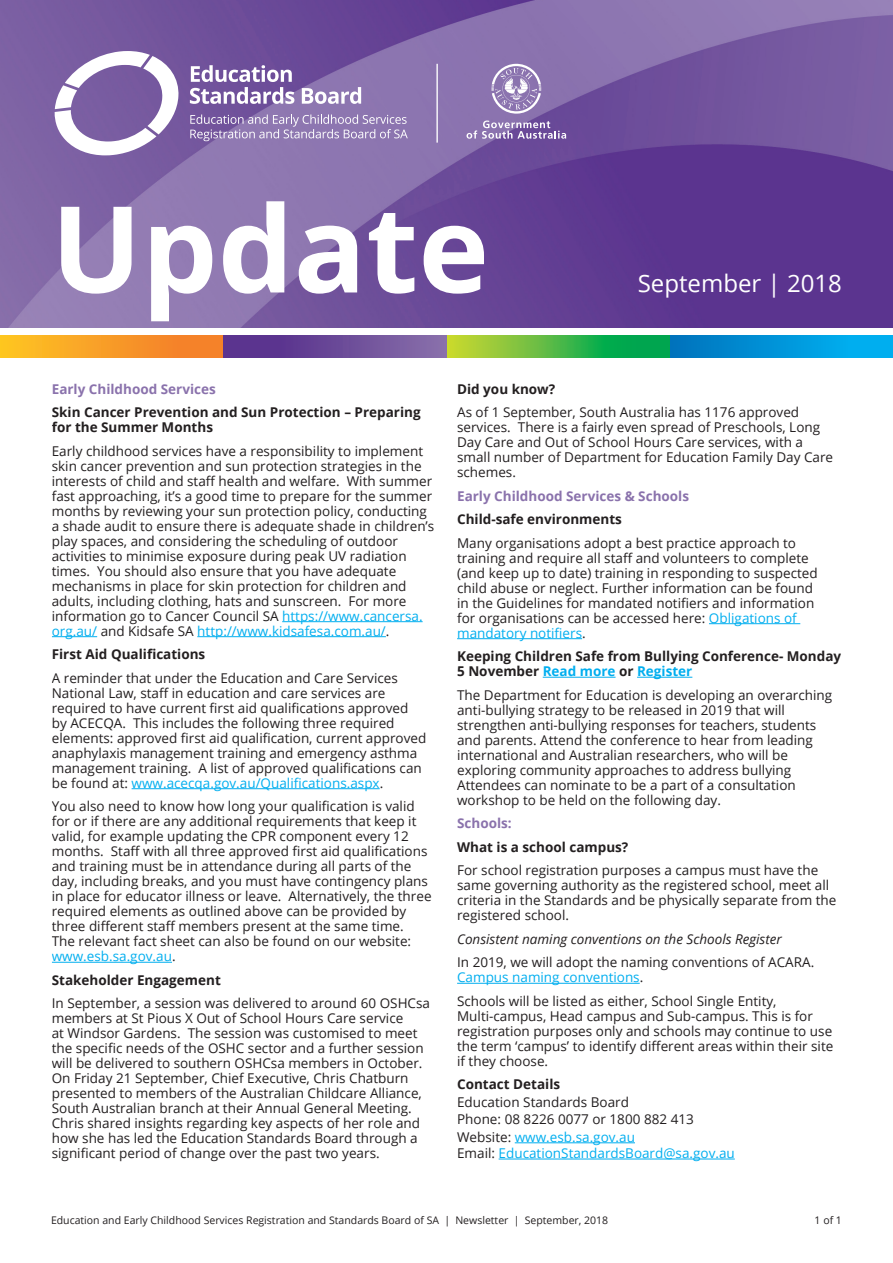
<style>
.page{position:relative;width:893px;height:1263px;background:#fff}
.page>*{position:absolute;margin:0;border:0;box-sizing:border-box;transform-origin:0 0}
.t1{font:700 120px "Open Sans";color:#fff}
.t2{font:24px "Open Sans";color:#fff}
.Body_copy_H2{font:13.5px/15px "Open Sans";color:#231f20}
.Body_copy_H2-2{font:700 13.5px/15px "Open Sans";color:#231f20}
.Body_Copy_Basic___10{font:13.5px/16.2px "Open Sans";color:#00aeef}
.Body_copy_H2-3{font:700 13.5px "Open Sans";color:#8a72ac}
.Body_Copy_Basic___10-2{font:13.5px "Open Sans";color:#231f20}
.Body_copy_H2-4{font:italic 13.5px "Open Sans";color:#231f20}
.t3{font:10.5px "Open Sans";color:#231f20}
.s1{color:#00aeef}
.s2{color:#231f20}
</style>
<div class="page">
<img style="left:0;top:0;width:893px;height:327px">
<div style="left:0;top:336px;width:224px;height:21px;background:linear-gradient(to right,#fec323,#f3772b)"></div>
<div style="left:224px;top:336px;width:223px;height:21px;background:linear-gradient(to right,#522889,#876ea9)"></div>
<svg style="left:447px;top:336px;width:223px;height:21px;background:#50b944"></svg>
<div style="left:670px;top:336px;width:223px;height:21px;background:linear-gradient(to right,#0073bd,#00b7f7)"></div>
<svg style="left:54px;top:51px;width:125px;height:104px"></svg>
<svg style="left:190px;top:114px;width:218px;height:27px;background:#9c88ba"></svg>
<svg style="left:190px;top:65px;width:104px;height:39px"></svg>
<svg style="left:302px;top:87px;width:59px;height:17px"></svg>
<svg style="left:466px;top:121px;width:100px;height:18px;background:#9984b9"></svg>
<svg style="left:491px;top:64px;width:50px;height:50px;background:#a896c3"></svg>
<hr style="left:436px;top:64px;width:2px;height:79px;background:#fff">
<hr style="left:282px;top:621px;width:141px;height:1px;background:#00aeef">
<hr style="left:52px;top:636px;width:45px;height:1px;background:#00aeef">
<hr style="left:197px;top:636px;width:189px;height:1px;background:#00aeef">
<hr style="left:132px;top:788px;width:248px;height:1px;background:#00aeef">
<hr style="left:52px;top:962px;width:120px;height:1px;background:#00aeef">
<hr style="left:709px;top:623px;width:91px;height:1px;background:#00aeef">
<hr style="left:457px;top:638px;width:125px;height:1px;background:#00aeef">
<hr style="left:543px;top:677px;width:73px;height:1px;background:#00aeef">
<hr style="left:637px;top:677px;width:55px;height:1px;background:#00aeef">
<hr style="left:457px;top:983px;width:183px;height:1px;background:#00aeef">
<hr style="left:515px;top:1142px;width:120px;height:1px;background:#00aeef">
<hr style="left:499px;top:1159px;width:236px;height:1px;background:#00aeef">
<h1 class="t1" style="left:51px;top:164px;width:440px">Update</h1>
<h2 class="t2" style="left:638px;top:267px;width:206px">September | 2018</h2>
<p class="Body_copy_H2-3" style="left:52px;top:379px;width:166px">Early Childhood Services</p>
<p class="Body_copy_H2-2" style="left:52px;top:404px;width:370px">Skin Cancer Prevention and Sun Protection – Preparing for the Summer Months</p>
<p class="Body_copy_H2" style="left:52px;top:443px;width:384px">Early childhood services have a responsibility to implement skin cancer prevention and sun protection strategies in the interests of child and staff health and welfare. With summer fast approaching, it’s a good time to prepare for the summer months by reviewing your sun protection policy, conducting a shade audit to ensure there is adequate shade in children’s play spaces, and considering the scheduling of outdoor activities to minimise exposure during peak UV radiation times. You should also ensure that you have adequate mechanisms in place for skin protection for children and adults, including clothing, hats and sunscreen. For more information go to Cancer Council SA <span class="s1">https://www.cancersa. org.au/</span> and Kidsafe SA <span class="s1">http://www.kidsafesa.com.au/</span>.</p>
<p class="Body_copy_H2-2" style="left:52px;top:646px;width:155px">First Aid Qualifications</p>
<p class="Body_copy_H2" style="left:52px;top:670px;width:376px">A reminder that under the Education and Care Services National Law, staff in education and care services are required to have current first aid qualifications approved by ACECQA. This includes the following three required elements: approved first aid qualification, current approved anaphylaxis management training and emergency asthma management training. A list of approved qualifications can be found at: <span class="s1">www.acecqa.gov.au/Qualifications.aspx</span>.</p>
<p class="Body_copy_H2" style="left:52px;top:798px;width:381px">You also need to know how long your qualification is valid for or if there are any additional requirements that keep it valid, for example updating the CPR component every 12 months. Staff with all three approved first aid qualifications and training must be in attendance during all parts of the day, including breaks, and you must have contingency plans in place for educator illness or leave. Alternatively, the three required elements as outlined above can be provided by three different staff members present at the same time.<br>The relevant fact sheet can also be found on our website: <span class="s1">www.esb.sa.gov.au</span>.</p>
<p class="Body_copy_H2-2" style="left:52px;top:972px;width:171px">Stakeholder Engagement</p>
<p class="Body_copy_H2" style="left:52px;top:995px;width:380px">In September, a session was delivered to around 60 OSHCsa members at St Pious X Out of School Hours Care service<br>at Windsor Gardens. The session was customised to meet the specific needs of the OSHC sector and a further session will be delivered to southern OSHCsa members in October.<br>On Friday 21 September, Chief Executive, Chris Chatburn presented to members of the Australian Childcare Alliance, South Australian branch at their Annual General Meeting.<br>Chris shared insights regarding key aspects of her role and how she has led the Education Standards Board through a significant period of change over the past two years.</p>
<p class="Body_copy_H2-2" style="left:457px;top:381px;width:100px">Did you know?</p>
<p class="Body_copy_H2" style="left:457px;top:404px;width:378px">As of 1 September, South Australia has 1176 approved services. There is a fairly even spread of Preschools, Long Day Care and Out of School Hours Care services, with a small number of Department for Education Family Day Care schemes.</p>
<p class="Body_copy_H2-3" style="left:457px;top:486px;width:233px">Early Childhood Services &amp; Schools</p>
<p class="Body_copy_H2-2" style="left:457px;top:511px;width:166px">Child-safe environments</p>
<p class="Body_copy_H2" style="left:457px;top:535px;width:362px">Many organisations adopt a best practice approach to training and require all staff and volunteers to complete (and keep up to date) training in responding to suspected child abuse or neglect. Further information can be found in the Guidelines for mandated notifiers and information for organisations can be accessed here: <span class="s1">Obligations of mandatory notifiers</span>.</p>
<p class="Body_copy_H2-2" style="left:457px;top:648px;width:386px">Keeping Children Safe from Bullying Conference- Monday<br>5 November <span class="s1">Read more</span> or <span class="s1">Register</span></p>
<p class="Body_copy_H2" style="left:457px;top:687px;width:377px">The Department for Education is developing an overarching anti-bullying strategy to be released in 2019 that will strengthen anti-bullying responses for teachers, students and parents. Attend the conference to hear from leading international and Australian researchers, who will be exploring community approaches to address bullying Attendees can nominate to be a part of a consultation workshop to be held on the following day.</p>
<p class="Body_copy_H2-3" style="left:457px;top:814px;width:56px">Schools:</p>
<p class="Body_copy_H2-2" style="left:457px;top:839px;width:173px">What is a school campus?</p>
<p class="Body_copy_H2" style="left:457px;top:862px;width:381px">For school registration purposes a campus must have the same governing authority as the registered school, meet all criteria in the Standards and be physically separate from the registered school.</p>
<p class="Body_copy_H2-4" style="left:457px;top:929px;width:326px">Consistent naming conventions on the Schools Register</p>
<p class="Body_copy_H2" style="left:457px;top:954px;width:359px">In 2019, we will adopt the naming conventions of ACARA.<br><span class="s1">Campus naming conventions</span>.</p>
<p class="Body_copy_H2" style="left:457px;top:993px;width:378px">Schools will be listed as either, School Single Entity, Multi-campus, Head campus and Sub-campus. This is for registration purposes only and schools may continue to use the term ‘campus’ to identify different areas within their site if they choose.</p>
<p class="Body_copy_H2-2" style="left:457px;top:1076px;width:105px">Contact Details</p>
<p class="Body_Copy_Basic___10-2" style="left:457px;top:1092px;width:173px">Education Standards Board</p>
<p class="Body_Copy_Basic___10-2" style="left:457px;top:1110px;width:238px">Phone: 08 8226 0077 or 1800 882 413</p>
<p class="Body_Copy_Basic___10" style="left:457px;top:1128px;width:279px"><span class="s2">Website:</span> www.esb.sa.gov.au<br><span class="s2">Email:</span> EducationStandardsBoard@sa.gov.au</p>
<p class="t3" style="left:51px;top:1213px;width:559px">Education and Early Childhood Services Registration and Standards Board of SA | Newsletter | September, 2018</p>
<p class="t3" style="left:815px;top:1213px;width:29px">1 of 1</p>
</div>
